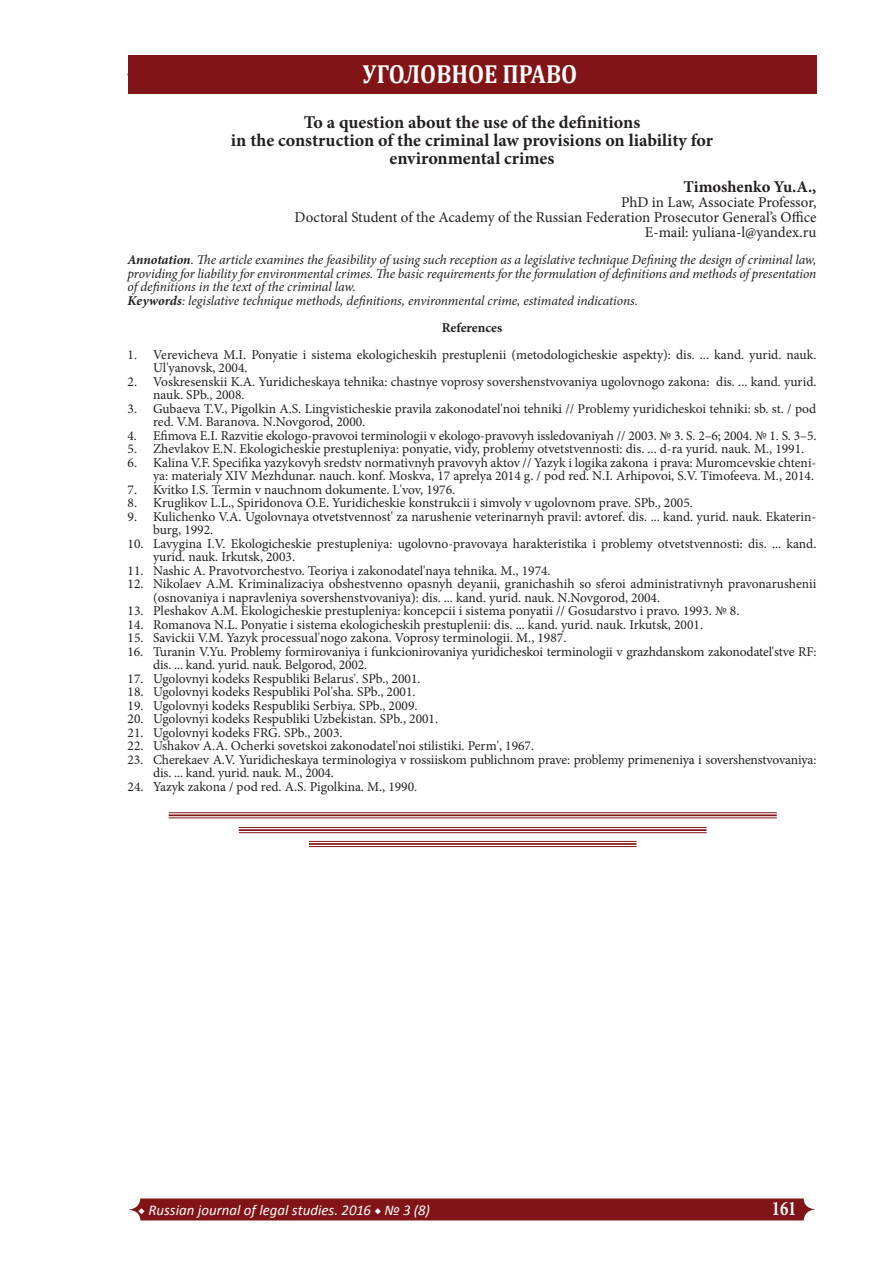
<style>
.page{position:relative;width:893px;height:1263px;background:#fff}
.page>*{position:absolute;margin:0;border:0;box-sizing:border-box;transform-origin:0 0}
.t1{font:700 26.25px "Cambria";color:#fff;scale:.88 1}
.t2{font:700 20.7px "Minion Pro";color:#fff;scale:.8 1}
.t3{font:700 18px/18px "Minion Pro";color:#231f20;text-align:center}
.t4{font:700 16.5px "Minion Pro";color:#231f20}
.t5{font:15px/15px "Minion Pro";color:#231f20;text-align:right}
.t6{font:italic 14.85px "Calibri";color:#fff}
.t7{font:13.5px/13.5px "Minion Pro";letter-spacing:-.005em;color:#231f20}
.t8{font:italic 13.5px/13.5px "Minion Pro";letter-spacing:-.01em;color:#231f20;text-align:justify}
.t9{font:700 13.5px "Minion Pro";letter-spacing:-.005em;color:#231f20}
.s1{font-weight:700}
.s2{font-family:"Minion Pro";font-weight:700;font-style:normal}
</style>
<div class="page">
<svg style="left:128px;top:1198px;width:688px;height:22px;background:#871f22"></svg>
<div style="left:128px;top:55px;width:688px;height:39px;background:#811417"></div>
<hr style="left:169px;top:817px;width:608px;height:1px;background:#811417">
<hr style="left:169px;top:814px;width:608px;height:2px;background:#811417">
<hr style="left:169px;top:812px;width:608px;height:1px;background:#811417">
<hr style="left:239px;top:832px;width:468px;height:1px;background:#811417">
<hr style="left:239px;top:829px;width:468px;height:2px;background:#811417">
<hr style="left:239px;top:827px;width:468px;height:1px;background:#811417">
<hr style="left:309px;top:846px;width:327px;height:1px;background:#811417">
<hr style="left:309px;top:843px;width:327px;height:2px;background:#811417">
<hr style="left:309px;top:841px;width:327px;height:1px;background:#811417">
<h1 class="t1" style="left:363px;top:55px;width:245px">УГОЛОВНОЕ ПРАВО</h1>
<p class="t3" style="left:231px;top:113px;width:484px">To a question about the use of the definitions<br>in the construction of the criminal law provisions on liability for environmental crimes</p>
<p class="t4" style="left:683px;top:175px;width:134px">Timoshenko Yu.A.,</p>
<p class="t5" style="left:295px;top:195px;width:523px">PhD in Law, Associate Professor,<br>Doctoral Student of the Academy of the Russian Federation Prosecutor General’s Office</p>
<p class="t5" style="left:645px;top:225px;width:173px">E-mail: yuliana-l@yandex.ru</p>
<p class="t8" style="left:128px;top:253px;width:690px"><span class="s1">Annotation</span>. The article examines the feasibility of using such reception as a legislative technique Defining the design of criminal law, providing for liability for environmental crimes. The basic requirements for the formulation of definitions and methods of presentation of definitions in the text of the criminal law.</p>
<p class="t8" style="left:128px;top:293px;width:512px"><span class="s1">Keywords</span>: legislative technique methods, definitions, environmental crime, estimated indications.</p>
<p class="t9" style="left:442px;top:318px;width:62px">References</p>
<p class="t7" style="left:153px;top:348px;width:665px;text-indent:-26px">1. Verevicheva M.I. Ponyatie i sistema ekologicheskih prestuplenii (metodologicheskie aspekty): dis. ... kand. yurid. nauk.<br>Ul'yanovsk, 2004.</p>
<p class="t7" style="left:153px;top:375px;width:665px;text-indent:-26px">2. Voskresenskii K.A. Yuridicheskaya tehnika: chastnye voprosy sovershenstvovaniya ugolovnogo zakona: dis. ... kand. yurid. nauk. SPb., 2008.</p>
<p class="t7" style="left:153px;top:402px;width:665px;text-indent:-26px">3. Gubaeva T.V., Pigolkin A.S. Lingvisticheskie pravila zakonodatel'noi tehniki // Problemy yuridicheskoi tehniki: sb. st. / pod red. V.M. Baranova. N.Novgorod, 2000.</p>
<p class="t7" style="left:128px;top:429px;width:690px">4. Efimova E.I. Razvitie ekologo-pravovoi terminologii v ekologo-pravovyh issledovaniyah // 2003. № 3. S. 2–6; 2004. № 1. S. 3–5.</p>
<p class="t7" style="left:128px;top:442px;width:678px">5. Zhevlakov E.N. Ekologicheskie prestupleniya: ponyatie, vidy, problemy otvetstvennosti: dis. ... d-ra yurid. nauk. M., 1991.</p>
<p class="t7" style="left:128px;top:456px;width:690px;text-align:right">6. Kalina V.F. Specifika yazykovyh sredstv normativnyh pravovyh aktov // Yazyk i logika zakona i prava: Muromcevskie chteni&shy;ya: materialy XIV Mezhdunar. nauch. konf. Moskva, 17 aprelya 2014 g. / pod red. N.I. Arhipovoi, S.V. Timofeeva. M., 2014.</p>
<p class="t7" style="left:128px;top:483px;width:329px">7. Kvitko I.S. Termin v nauchnom dokumente. L'vov, 1976.</p>
<p class="t7" style="left:128px;top:496px;width:567px">8. Kruglikov L.L., Spiridonova O.E. Yuridicheskie konstrukcii i simvoly v ugolovnom prave. SPb., 2005.</p>
<p class="t7" style="left:153px;top:510px;width:665px;text-indent:-26px">9. Kulichenko V.A. Ugolovnaya otvetstvennost' za narushenie veterinarnyh pravil: avtoref. dis. ... kand. yurid. nauk. Ekaterin&shy;burg, 1992.</p>
<p class="t7" style="left:153px;top:537px;width:665px;text-indent:-26px">10. Lavygina I.V. Ekologicheskie prestupleniya: ugolovno-pravovaya harakteristika i problemy otvetstvennosti: dis. ... kand. yurid. nauk. Irkutsk, 2003.</p>
<p class="t7" style="left:128px;top:564px;width:425px">11. Nashic A. Pravotvorchestvo. Teoriya i zakonodatel'naya tehnika. M., 1974.</p>
<p class="t7" style="left:153px;top:577px;width:665px;text-indent:-26px">12. Nikolaev A.M. Kriminalizaciya obshestvenno opasnyh deyanii, granichashih so sferoi administrativnyh pravonarushenii (osnovaniya i napravleniya sovershenstvovaniya): dis. ... kand. yurid. nauk. N.Novgorod, 2004.</p>
<p class="t7" style="left:128px;top:604px;width:613px">13. Pleshakov A.M. Ekologicheskie prestupleniya: koncepcii i sistema ponyatii // Gosudarstvo i pravo. 1993. № 8.</p>
<p class="t7" style="left:128px;top:618px;width:577px">14. Romanova N.L. Ponyatie i sistema ekologicheskih prestuplenii: dis. ... kand. yurid. nauk. Irkutsk, 2001.</p>
<p class="t7" style="left:128px;top:631px;width:440px">15. Savickii V.M. Yazyk processual'nogo zakona. Voprosy terminologii. M., 1987.</p>
<p class="t7" style="left:153px;top:645px;width:665px;text-indent:-26px">16. Turanin V.Yu. Problemy formirovaniya i funkcionirovaniya yuridicheskoi terminologii v grazhdanskom zakonodatel'stve RF: dis. ... kand. yurid. nauk. Belgorod, 2002.</p>
<p class="t7" style="left:128px;top:672px;width:295px">17. Ugolovnyi kodeks Respubliki Belarus'. SPb., 2001.</p>
<p class="t7" style="left:128px;top:685px;width:290px">18. Ugolovnyi kodeks Respubliki Pol'sha. SPb., 2001.</p>
<p class="t7" style="left:128px;top:699px;width:292px">19. Ugolovnyi kodeks Respubliki Serbiya. SPb., 2009.</p>
<p class="t7" style="left:128px;top:712px;width:312px">20. Ugolovnyi kodeks Respubliki Uzbekistan. SPb., 2001.</p>
<p class="t7" style="left:128px;top:726px;width:217px">21. Ugolovnyi kodeks FRG. SPb., 2003.</p>
<p class="t7" style="left:128px;top:739px;width:408px">22. Ushakov A.A. Ocherki sovetskoi zakonodatel'noi stilistiki. Perm', 1967.</p>
<p class="t7" style="left:153px;top:753px;width:665px;text-indent:-26px">23. Cherekaev A.V. Yuridicheskaya terminologiya v rossiiskom publichnom prave: problemy primeneniya i sovershenstvovaniya: dis. ... kand. yurid. nauk. M., 2004.</p>
<p class="t7" style="left:128px;top:780px;width:291px">24. Yazyk zakona / pod red. A.S. Pigolkina. M., 1990.</p>
<p class="t6" style="left:138px;top:1200px;width:294px"><span class="s2">◆</span> Russian journal of legal studies. 2016 <span class="s2">◆</span> № 3 (8)</p>
<h2 class="t2" style="left:772px;top:1194px;width:32px">161</h2>
</div>
